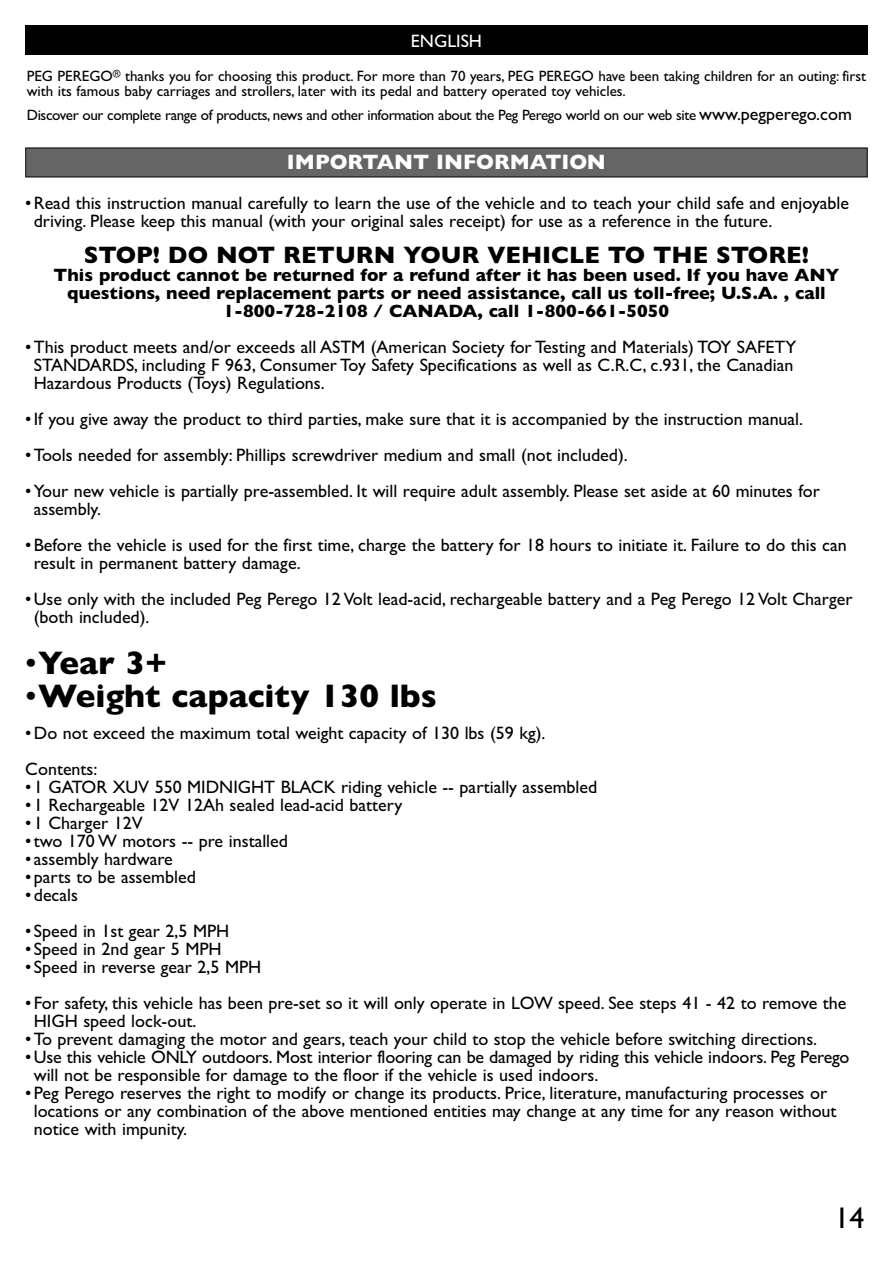
<style>
.page{position:relative;width:893px;height:1263px;background:#fff}
.page>*{position:absolute;margin:0;border:0;box-sizing:border-box;transform-origin:0 0}
.t1{font:700 33px "Gill Sans";color:#000}
.t2{font:30px "Gill Sans";color:#000}
.t3{font:700 24px "Gill Sans";color:#000}
.t4{font:700 21px "Gill Sans";color:#fff}
.t5{font:18px/18px "Gill Sans";color:#000}
.t6{font:700 18px/18px "Gill Sans";color:#000;text-align:center}
.t7{font:18px "Gill Sans";color:#fff}
.t8{font:15px/15px "Gill Sans";color:#000}
.t9{font:15px "Gill Sans";letter-spacing:-.025em;color:#000}
.s1{font-size:18px}
.s2{font-weight:400}
</style>
<div class="page">
<div style="left:25px;top:26px;width:842px;height:29px;background:#000"></div>
<div style="left:26px;top:148px;width:840px;height:29px;background:#656565"></div>
<div style="left:25px;top:148px;width:842px;height:29px;border:1px solid #000"></div>
<p class="t7" style="left:411px;top:34px;width:73px">ENGLISH</p>
<p class="t8" style="left:27px;top:70px;width:840px">PEG PEREGO<sup>®</sup> thanks you for choosing this product. For more than 70 years, PEG PEREGO have been taking children for an outing: first with its famous baby carriages and strollers, later with its pedal and battery operated toy vehicles.</p>
<p class="t9" style="left:27px;top:110px;width:826px">Discover our complete range of products, news and other information about the Peg Perego world on our web site <span class="s1">www.pegperego.com</span></p>
<p class="t4" style="left:287px;top:155px;width:320px">IMPORTANT INFORMATION</p>
<p class="t5" style="left:34px;top:196px;width:816px;text-indent:-8px">•Read this instruction manual carefully to learn the use of the vehicle and to teach your child safe and enjoyable driving. Please keep this manual (with your original sales receipt) for use as a reference in the future.</p>
<h3 class="t3" style="left:84px;top:247px;width:726px">STOP! DO NOT RETURN YOUR VEHICLE TO THE STORE!</h3>
<p class="t6" style="left:54px;top:268px;width:787px">This product cannot be returned for a refund after it has been used. If you have ANY questions, need replacement parts or need assistance, call us toll-free; U.S.A. , call<br>1-800-728-2108 / CANADA, call 1-800-661-5050</p>
<p class="t5" style="left:34px;top:340px;width:764px;text-indent:-8px">•This product meets and/or exceeds all ASTM (American Society for Testing and Materials) TOY SAFETY<br>STANDARDS, including F 963, Consumer Toy Safety Specifications as well as C.R.C, c.931, the Canadian<br>Hazardous Products (Toys) Regulations.</p>
<p class="t5" style="left:25px;top:412px;width:779px">•If you give away the product to third parties, make sure that it is accompanied by the instruction manual.</p>
<p class="t5" style="left:25px;top:448px;width:604px">•Tools needed for assembly: Phillips screwdriver medium and small (not included).</p>
<p class="t5" style="left:34px;top:484px;width:787px;text-indent:-8px">•Your new vehicle is partially pre-assembled. It will require adult assembly. Please set aside at 60 minutes for assembly.</p>
<p class="t5" style="left:34px;top:538px;width:814px;text-indent:-8px">•Before the vehicle is used for the first time, charge the battery for 18 hours to initiate it. Failure to do this can result in permanent battery damage.</p>
<p class="t5" style="left:34px;top:592px;width:820px;text-indent:-8px">•Use only with the included Peg Perego 12 Volt lead-acid, rechargeable battery and a Peg Perego 12 Volt Charger (both included).</p>
<h1 class="t1" style="left:25px;top:652px;width:143px"><span class="s2">•</span>Year 3+</h1>
<h1 class="t1" style="left:25px;top:685px;width:413px"><span class="s2">•</span>Weight capacity 130 lbs</h1>
<p class="t5" style="left:25px;top:717px;width:521px;line-height:36px">•Do not exceed the maximum total weight capacity of 130 lbs (59 kg).<br>Contents:</p>
<p class="t5" style="left:25px;top:780px;width:573px">•1 GATOR XUV 550 MIDNIGHT BLACK riding vehicle -- partially assembled</p>
<p class="t5" style="left:25px;top:798px;width:378px">•1 Rechargeable 12V 12Ah sealed lead-acid battery</p>
<p class="t5" style="left:25px;top:816px;width:119px">•1 Charger 12V</p>
<p class="t5" style="left:25px;top:834px;width:264px">•two 170 W motors -- pre installed</p>
<p class="t5" style="left:25px;top:852px;width:149px">•assembly hardware</p>
<p class="t5" style="left:25px;top:870px;width:172px">•parts to be assembled</p>
<p class="t5" style="left:25px;top:888px;width:54px">•decals</p>
<p class="t5" style="left:25px;top:924px;width:205px">•Speed in 1st gear 2,5 MPH</p>
<p class="t5" style="left:25px;top:942px;width:198px">•Speed in 2nd gear 5 MPH</p>
<p class="t5" style="left:25px;top:960px;width:238px">•Speed in reverse gear 2,5 MPH</p>
<p class="t5" style="left:34px;top:996px;width:814px;text-indent:-8px">•For safety, this vehicle has been pre-set so it will only operate in LOW speed. See steps 41 - 42 to remove the<br>HIGH speed lock-out.</p>
<p class="t5" style="left:25px;top:1032px;width:793px">•To prevent damaging the motor and gears, teach your child to stop the vehicle before switching directions.</p>
<p class="t5" style="left:34px;top:1050px;width:817px;text-indent:-8px">•Use this vehicle ONLY outdoors. Most interior flooring can be damaged by riding this vehicle indoors. Peg Perego will not be responsible for damage to the floor if the vehicle is used indoors.</p>
<p class="t5" style="left:34px;top:1086px;width:804px;text-indent:-8px">•Peg Perego reserves the right to modify or change its products. Price, literature, manufacturing processes or locations or any combination of the above mentioned entities may change at any time for any reason without notice with impunity.</p>
<h2 class="t2" style="left:834px;top:1208px;width:31px">14</h2>
</div>
